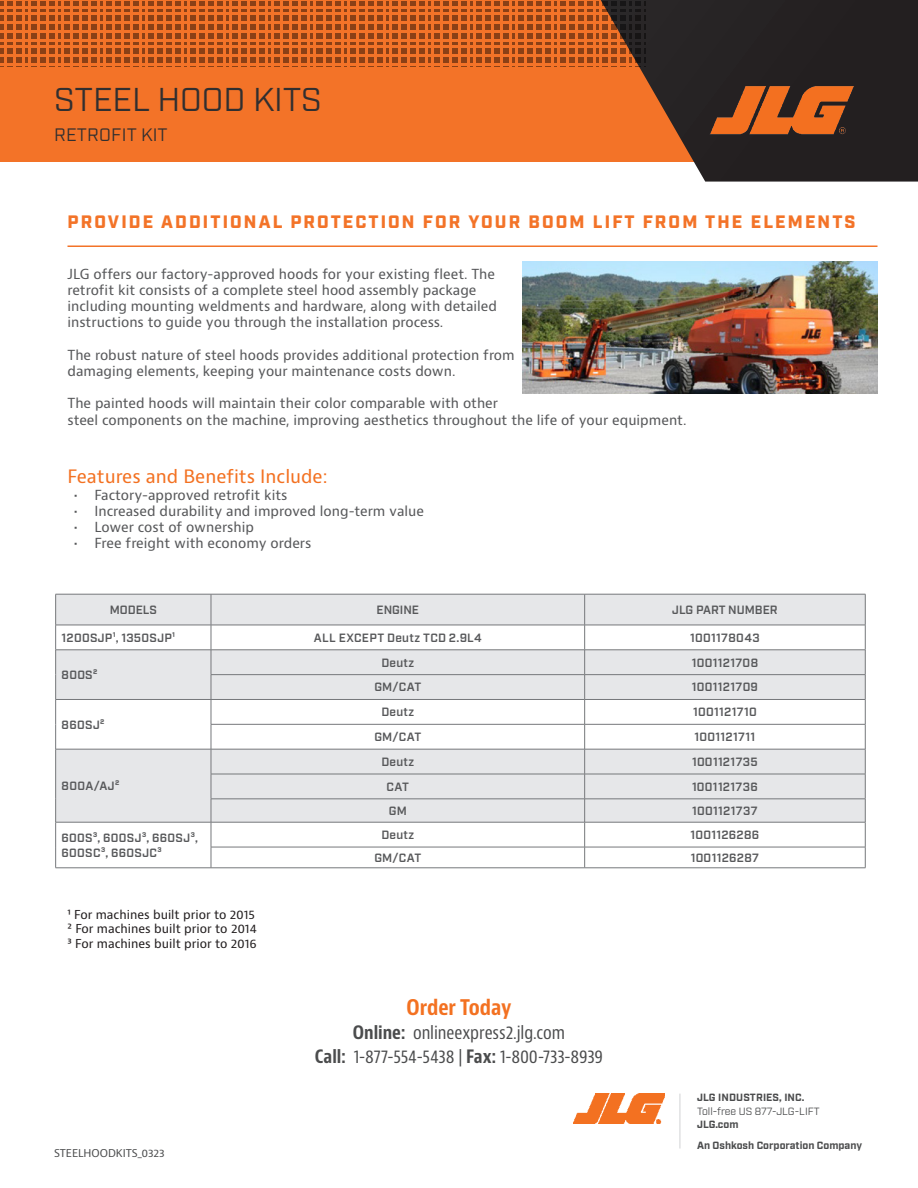
<style>
.page{position:relative;width:918px;height:1188px;background:#fff}
.page>*{position:absolute;margin:0;border:0;box-sizing:border-box;transform-origin:0 0}
.Product_Name{font:33px "Industry";color:#312f30}
.jlg-COLOR_text{font:700 condensed 21px "Bernino Sans";letter-spacing:-.005em;color:#f37121}
.jlg-COLOR_text-2{font:condensed 18px "Bernino Sans";letter-spacing:-.005em;color:#4b4c4d}
.t1{font:900 18px "Industry";letter-spacing:.12em;color:#f37328}
.t2{font:18px "Bernino Sans";color:#f37121}
.Product_Name-2{font:18px "Industry";letter-spacing:.01em;color:#312f30}
.t3{font:13.5px/16.2px "Bernino Sans";color:#57585a}
.t4{font:600 12px/14.4px "Industry";letter-spacing:.02em;color:#57585a}
.t5{font:12px "Bernino Sans";color:#231f20}
.t6{font:600 12px "Industry";color:#57585a}
.t7{font:700 10.5px "Industry";color:#4b4c4d}
.t8{font:10.5px "Industry";color:#4b4c4d}
.t9{font:10.5px "Bernino Sans";letter-spacing:-.005em;color:#4b4c4d}
.s1{font-weight:700}
</style>
<div class="page">
<div style="left:0;top:0;width:708px;height:162px;background:#f37328"></div>
<svg style="left:639px;top:0;width:279px;height:182px;background:#392d29"></svg>
<img style="left:0;top:0;width:645px;height:67px">
<hr style="left:68px;top:246px;width:810px;height:1px;background:#f37328">
<img style="left:574px;top:1094px;width:91px;height:30px">
<hr style="left:680px;top:1094px;width:1px;height:55px;background:#d1d2d4">
<img style="left:692px;top:80px;width:179px;height:59px">
<img style="left:523px;top:261px;width:355px;height:132px">
<svg style="left:56px;top:595px;width:809px;height:227px;fill:#e6e7e9"></svg>
<hr style="left:55px;top:650px;width:156px;height:1px;background:#76787b">
<hr style="left:211px;top:650px;width:374px;height:1px;background:#76787b">
<hr style="left:585px;top:650px;width:280px;height:1px;background:#76787b">
<hr style="left:211px;top:674px;width:374px;height:1px;background:#76787b">
<hr style="left:585px;top:674px;width:280px;height:1px;background:#76787b">
<hr style="left:55px;top:699px;width:156px;height:1px;background:#76787b">
<hr style="left:211px;top:699px;width:374px;height:1px;background:#76787b">
<hr style="left:585px;top:699px;width:280px;height:1px;background:#76787b">
<hr style="left:211px;top:724px;width:374px;height:1px;background:#76787b">
<hr style="left:585px;top:724px;width:280px;height:1px;background:#76787b">
<hr style="left:55px;top:749px;width:156px;height:1px;background:#76787b">
<hr style="left:211px;top:749px;width:374px;height:1px;background:#76787b">
<hr style="left:585px;top:749px;width:280px;height:1px;background:#76787b">
<hr style="left:211px;top:774px;width:374px;height:1px;background:#76787b">
<hr style="left:585px;top:774px;width:280px;height:1px;background:#76787b">
<hr style="left:211px;top:799px;width:374px;height:1px;background:#76787b">
<hr style="left:585px;top:799px;width:280px;height:1px;background:#76787b">
<hr style="left:55px;top:822px;width:156px;height:1px;background:#76787b">
<hr style="left:211px;top:822px;width:374px;height:1px;background:#76787b">
<hr style="left:585px;top:822px;width:280px;height:1px;background:#76787b">
<svg style="left:55px;top:626px;width:1px;height:242px"></svg>
<hr style="left:211px;top:847px;width:374px;height:1px;background:#76787b">
<svg style="left:211px;top:626px;width:1px;height:242px"></svg>
<hr style="left:585px;top:847px;width:280px;height:1px;background:#76787b">
<svg style="left:584px;top:626px;width:1px;height:242px"></svg>
<svg style="left:865px;top:625px;width:1px;height:243px"></svg>
<hr style="left:55px;top:868px;width:156px;height:1px;background:#76787b">
<hr style="left:211px;top:868px;width:374px;height:1px;background:#76787b">
<hr style="left:585px;top:868px;width:280px;height:1px;background:#76787b">
<hr style="left:55px;top:594px;width:156px;height:1px;background:#76787b">
<hr style="left:55px;top:594px;width:1px;height:31px;background:#76787b">
<hr style="left:211px;top:594px;width:374px;height:1px;background:#76787b">
<hr style="left:211px;top:594px;width:1px;height:31px;background:#76787b">
<hr style="left:585px;top:594px;width:280px;height:1px;background:#76787b">
<hr style="left:584px;top:594px;width:1px;height:31px;background:#76787b">
<hr style="left:865px;top:594px;width:1px;height:31px;background:#76787b">
<hr style="left:55px;top:625px;width:156px;height:1px;background:#76787b">
<hr style="left:211px;top:625px;width:374px;height:1px;background:#76787b">
<hr style="left:585px;top:625px;width:280px;height:1px;background:#76787b">
<p class="Product_Name" style="left:54px;top:80px;width:269px">STEEL HOOD KITS</p>
<p class="Product_Name-2" style="left:54px;top:124px;width:115px">RETROFIT KIT</p>
<p class="t1" style="left:68px;top:211px;width:789px">PROVIDE ADDITIONAL PROTECTION FOR YOUR BOOM LIFT FROM THE ELEMENTS</p>
<p class="t3" style="left:68px;top:266px;width:431px">JLG offers our factory-approved hoods for your existing fleet. The retrofit kit consists of a complete steel hood assembly package including mounting weldments and hardware, along with detailed instructions to guide you through the installation process.</p>
<p class="t3" style="left:68px;top:347px;width:449px">The robust nature of steel hoods provides additional protection from damaging elements, keeping your maintenance costs down.</p>
<p class="t3" style="left:68px;top:396px;width:621px">The painted hoods will maintain their color comparable with other<br>steel components on the machine, improving aesthetics throughout the life of your equipment.</p>
<p class="t2" style="left:68px;top:465px;width:262px">Features and Benefits Include:</p>
<p class="t3" style="left:74px;top:487px;width:215px">• Factory-approved retrofit kits</p>
<p class="t3" style="left:74px;top:503px;width:351px">• Increased durability and improved long-term value</p>
<p class="t3" style="left:74px;top:519px;width:181px">• Lower cost of ownership</p>
<p class="t3" style="left:74px;top:535px;width:239px">• Free freight with economy orders</p>
<p class="t4" style="left:110px;top:603px;width:49px">MODELS</p>
<p class="t4" style="left:377px;top:603px;width:44px">ENGINE</p>
<p class="t6" style="left:672px;top:603px;width:107px">JLG PART NUMBER</p>
<p class="t4" style="left:62px;top:631px;width:115px">1200SJP¹, 1350SJP¹</p>
<p class="t4" style="left:314px;top:631px;width:170px">ALL EXCEPT Deutz TCD 2.9L4</p>
<p class="t4" style="left:690px;top:631px;width:71px">1001178043</p>
<p class="t4" style="left:62px;top:668px;width:37px">800S²</p>
<p class="t4" style="left:381px;top:656px;width:34px">Deutz</p>
<p class="t4" style="left:692px;top:656px;width:68px">1001121708</p>
<p class="t4" style="left:374px;top:681px;width:48px">GM/CAT</p>
<p class="t4" style="left:692px;top:681px;width:68px">1001121709</p>
<p class="t4" style="left:62px;top:718px;width:44px">860SJ²</p>
<p class="t4" style="left:62px;top:779px;width:59px">800A/AJ²</p>
<p class="t4" style="left:381px;top:705px;width:34px">Deutz</p>
<p class="t4" style="left:693px;top:705px;width:65px">1001121710</p>
<p class="t4" style="left:374px;top:730px;width:48px">GM/CAT</p>
<p class="t4" style="left:695px;top:730px;width:62px">1001121711</p>
<p class="t4" style="left:381px;top:755px;width:34px">Deutz</p>
<p class="t4" style="left:692px;top:755px;width:67px">1001121735</p>
<p class="t4" style="left:387px;top:780px;width:24px">CAT</p>
<p class="t4" style="left:692px;top:780px;width:67px">1001121736</p>
<p class="t4" style="left:389px;top:804px;width:20px">GM</p>
<p class="t4" style="left:692px;top:804px;width:67px">1001121737</p>
<p class="t4" style="left:62px;top:831px;width:138px">600S³, 600SJ³, 660SJ³,<br>600SC³, 660SJC³</p>
<p class="t4" style="left:381px;top:828px;width:34px">Deutz</p>
<p class="t4" style="left:691px;top:828px;width:70px">1001126286</p>
<p class="t4" style="left:374px;top:851px;width:48px">GM/CAT</p>
<p class="t4" style="left:691px;top:851px;width:70px">1001126287</p>
<p class="t5" style="left:68px;top:907px;width:189px">1 For machines built prior to 2015</p>
<p class="t5" style="left:68px;top:921px;width:191px">2 For machines built prior to 2014</p>
<p class="t5" style="left:68px;top:936px;width:191px">3 For machines built prior to 2016</p>
<p class="t9" style="left:54px;top:1146px;width:112px">STEELHOODKITS_0323</p>
<p class="jlg-COLOR_text" style="left:406px;top:994px;width:107px">Order Today</p>
<p class="jlg-COLOR_text-2" style="left:353px;top:1021px;width:214px"><span class="s1">Online:</span> onlineexpress2.jlg.com</p>
<p class="jlg-COLOR_text-2" style="left:315px;top:1045px;width:290px"><span class="s1">Call:</span> 1-877-554-5438 | <span class="s1">Fax:</span> 1-800-733-8939</p>
<p class="t7" style="left:697px;top:1091px;width:109px">JLG INDUSTRIES, INC.</p>
<p class="t8" style="left:697px;top:1105px;width:124px">Toll-free US 877-JLG-LIFT</p>
<p class="t7" style="left:697px;top:1118px;width:43px">JLG.com</p>
<p class="t7" style="left:697px;top:1139px;width:167px">An Oshkosh Corporation Company</p>
</div>
